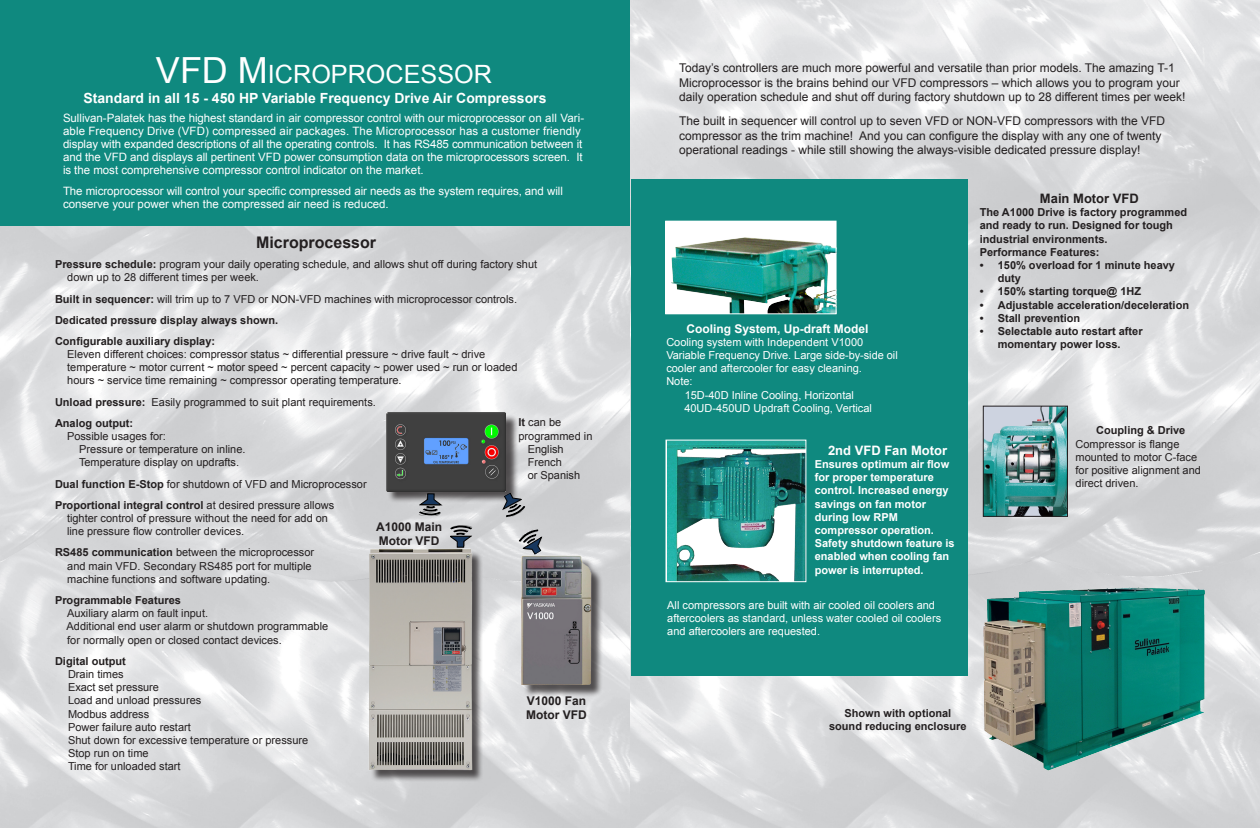
<style>
.page{position:relative;width:1260px;height:828px;background:#fff}
.page>*{position:absolute;margin:0;border:0;box-sizing:border-box;transform-origin:0 0}
.t1{font:25.2px "Arial";color:#fff}
.t2{font:700 16px "Arial";color:#231f20}
.t3{font:700 14px "Arial";color:#fff}
.t4{font:700 13px "Arial";color:#fff}
.t5{font:700 13px "Arial";color:#231f20}
.t6{font:12px/14.4px "Arial";color:#231f20}
.t7{font:700 12px/14.4px "Arial";color:#231f20}
.t8{font:700 12px "Arial";color:#fff}
.t9{font:11.5px/13px "Arial";letter-spacing:-.005em;color:#fff}
.t10{font:11px/13.2px "Arial";color:#231f20}
.t11{font:700 11px/13.2px "Arial";color:#231f20}
.t12{font:11px/13.2px "Arial";color:#fff}
.t13{font:700 11px/13.2px "Arial";color:#fff}
.s1{font-size:36px}
.s2{font-weight:700}
.s3{font-weight:400}
</style>
<div class="page">
<img style="left:630px;top:0;width:630px;height:828px">
<img style="left:0;top:226px;width:630px;height:602px">
<div style="left:0;top:0;width:630px;height:226px;background:#0f897f"></div>
<div style="left:631px;top:179px;width:337px;height:497px;background:#0f897f"></div>
<div style="left:388px;top:414px;width:131px;height:89px;background:#231f20;opacity:.75"></div>
<img style="left:386px;top:413px;width:120px;height:78px">
<img style="left:497px;top:491px;width:29px;height:29px">
<svg style="left:503px;top:493px;width:22px;height:23px"></svg>
<img style="left:451px;top:525px;width:21px;height:19px">
<svg style="left:450px;top:526px;width:21px;height:18px"></svg>
<img style="left:419px;top:494px;width:21px;height:22px">
<svg style="left:420px;top:494px;width:21px;height:21px"></svg>
<img style="left:518px;top:527px;width:30px;height:25px">
<svg style="left:519px;top:530px;width:23px;height:22px"></svg>
<img style="left:667px;top:223px;width:168px;height:89px">
<div style="left:665px;top:221px;width:172px;height:93px;border:1px solid #fff"></div>
<div style="left:523px;top:557px;width:80px;height:140px;background:#231f20;opacity:.75"></div>
<img style="left:517px;top:552px;width:78px;height:132px">
<div style="left:371px;top:551px;width:113px;height:231px;background:#231f20;opacity:.75"></div>
<img style="left:362px;top:544px;width:114px;height:230px">
<img style="left:976px;top:585px;width:232px;height:188px">
<img style="left:985px;top:408px;width:81px;height:107px">
<div style="left:983px;top:406px;width:85px;height:111px;border:1px solid #231f20"></div>
<img style="left:668px;top:442px;width:136px;height:138px">
<div style="left:666px;top:440px;width:140px;height:142px;border:1px solid #fff"></div>
<h1 class="t1" style="left:156px;top:57px;width:338px"><span class="s1">VFD M</span>ICROPROCESSOR</h1>
<p class="t3" style="left:84px;top:89px;width:464px">Standard in all 15 - 450 HP Variable Frequency Drive Air Compressors</p>
<p class="t9" style="left:63px;top:112px;width:523px">Sullivan-Palatek has the highest standard in air compressor control with our microprocessor on all Vari&shy;able Frequency Drive (VFD) compressed air packages. The Microprocessor has a customer friendly display with expanded descriptions of all the operating controls. It has RS485 communication between it and the VFD and displays all pertinent VFD power consumption data on the microprocessors screen. It is the most comprehensive compressor control indicator on the market.</p>
<p class="t9" style="left:63px;top:185px;width:501px">The microprocessor will control your specific compressed air needs as the system requires, and will conserve your power when the compressed air need is reduced.</p>
<h2 class="t2" style="left:256px;top:231px;width:122px">Microprocessor</h2>
<p class="t10" style="left:67px;top:258px;width:471px;text-indent:-12px"><span class="s2">Pressure schedule:</span> program your daily operating schedule, and allows shut off during factory shut down up to 28 different times per week.</p>
<p class="t11" style="left:55px;top:288px;width:464px;line-height:21.2px">Built in sequencer: <span class="s3">will trim up to 7 VFD or NON-VFD machines with microprocessor controls.<br></span>Dedicated pressure display always shown.<br>Configurable auxiliary display:</p>
<p class="t10" style="left:67px;top:348px;width:452px">Eleven different choices: compressor status ~ differential pressure ~ drive fault ~ drive temperature ~ motor current ~ motor speed ~ percent capacity ~ power used ~ run or loaded hours ~ service time remaining ~ compressor operating temperature.</p>
<p class="t10" style="left:55px;top:391px;width:322px;line-height:21.2px"><span class="s2">Unload pressure:</span> Easily programmed to suit plant requirements.<br><span class="s2">Analog output:</span></p>
<p class="t10" style="left:79px;top:430px;width:168px;text-indent:-12px">Possible usages for:<br>Pressure or temperature on inline.<br>Temperature display on updrafts.</p>
<p class="t10" style="left:55px;top:473px;width:313px;line-height:21.2px"><span class="s2">Dual function E-Stop</span> for shutdown of VFD and Microprocessor<br><span class="s2">Proportional integral control</span> at desired pressure allows</p>
<p class="t10" style="left:67px;top:512px;width:263px">tighter control of pressure without the need for add on line pressure flow controller devices.</p>
<p class="t10" style="left:67px;top:546px;width:248px;text-indent:-12px"><span class="s2">RS485 communication</span> between the microprocessor and main VFD. Secondary RS485 port for multiple machine functions and software updating.</p>
<p class="t11" style="left:55px;top:594px;width:127px">Programmable Features</p>
<p class="t10" style="left:67px;top:607px;width:263px">Auxiliary alarm on fault input.<br>Additional end user alarm or shutdown programmable for normally open or closed contact devices.</p>
<p class="t11" style="left:55px;top:655px;width:72px">Digital output</p>
<p class="t10" style="left:68px;top:668px;width:242px">Drain times<br>Exact set pressure<br>Load and unload pressures<br>Modbus address<br>Power failure auto restart<br>Shut down for excessive temperature or pressure<br>Stop run on time<br>Time for unloaded start</p>
<p class="t10" style="left:519px;top:416px;width:44px"><span class="s2">It</span> can be</p>
<p class="t10" style="left:519px;top:429px;width:75px">programmed in</p>
<p class="t10" style="left:528px;top:442px;width:38px">English</p>
<p class="t10" style="left:528px;top:456px;width:36px">French</p>
<p class="t10" style="left:528px;top:469px;width:54px">or Spanish</p>
<p class="t7" style="left:376px;top:520px;width:68px">A1000 Main<br>Motor VFD</p>
<p class="t7" style="left:526px;top:694px;width:62px">V1000 Fan<br>Motor VFD</p>
<p class="t6" style="left:679px;top:61px;width:508px">Today’s controllers are much more powerful and versatile than prior models. The amazing T-1<br>Microprocessor is the brains behind our VFD compressors – which allows you to program your daily operation schedule and shut off during factory shutdown up to 28 different times per week!</p>
<p class="t6" style="left:679px;top:114px;width:488px">The built in sequencer will control up to seven VFD or NON-VFD compressors with the VFD compressor as the trim machine! And you can configure the display with any one of twenty operational readings - while still showing the always-visible dedicated pressure display!</p>
<p class="t8" style="left:686px;top:320px;width:184px">Cooling System, Up-draft Model</p>
<p class="t12" style="left:666px;top:335px;width:198px">Cooling system with Independent V1000</p>
<p class="t12" style="left:666px;top:349px;width:233px">Variable Frequency Drive. Large side-by-side oil</p>
<p class="t12" style="left:666px;top:362px;width:197px">cooler and aftercooler for easy cleaning.</p>
<p class="t12" style="left:666px;top:375px;width:28px">Note:</p>
<p class="t12" style="left:685px;top:388px;width:171px">15D-40D Inline Cooling, Horizontal</p>
<p class="t12" style="left:684px;top:401px;width:189px">40UD-450UD Updraft Cooling, Vertical</p>
<p class="t4" style="left:828px;top:442px;width:121px">2nd VFD Fan Motor</p>
<p class="t13" style="left:815px;top:458px;width:141px">Ensures optimum air flow for proper temperature control. Increased energy savings on fan motor during low RPM compressor operation.<br>Safety shutdown feature is enabled when cooling fan power is interrupted.</p>
<p class="t12" style="left:667px;top:599px;width:275px">All compressors are built with air cooled oil coolers and aftercoolers as standard, unless water cooled oil coolers and aftercoolers are requested.</p>
<p class="t5" style="left:1040px;top:190px;width:100px">Main Motor VFD</p>
<p class="t11" style="left:980px;top:206px;width:209px">The A1000 Drive is factory programmed and ready to run. Designed for tough industrial environments.<br>Performance Features:</p>
<p class="t11" style="left:998px;top:259px;width:179px;text-indent:-18px">• 150% overload for 1 minute heavy duty</p>
<p class="t11" style="left:980px;top:285px;width:163px">• 150% starting torque@ 1HZ</p>
<p class="t11" style="left:980px;top:298px;width:211px">• Adjustable acceleration/deceleration</p>
<p class="t11" style="left:980px;top:312px;width:102px">• Stall prevention</p>
<p class="t11" style="left:980px;top:325px;width:164px;text-align:center">• Selectable auto restart after momentary power loss.</p>
<p class="t11" style="left:1096px;top:424px;width:91px">Coupling &amp; Drive</p>
<p class="t10" style="left:1076px;top:437px;width:127px">Compressor is flange mounted to motor C-face for positive alignment and direct driven.</p>
<p class="t11" style="left:829px;top:707px;width:139px;text-align:center">Shown with optional sound reducing enclosure</p>
</div>
